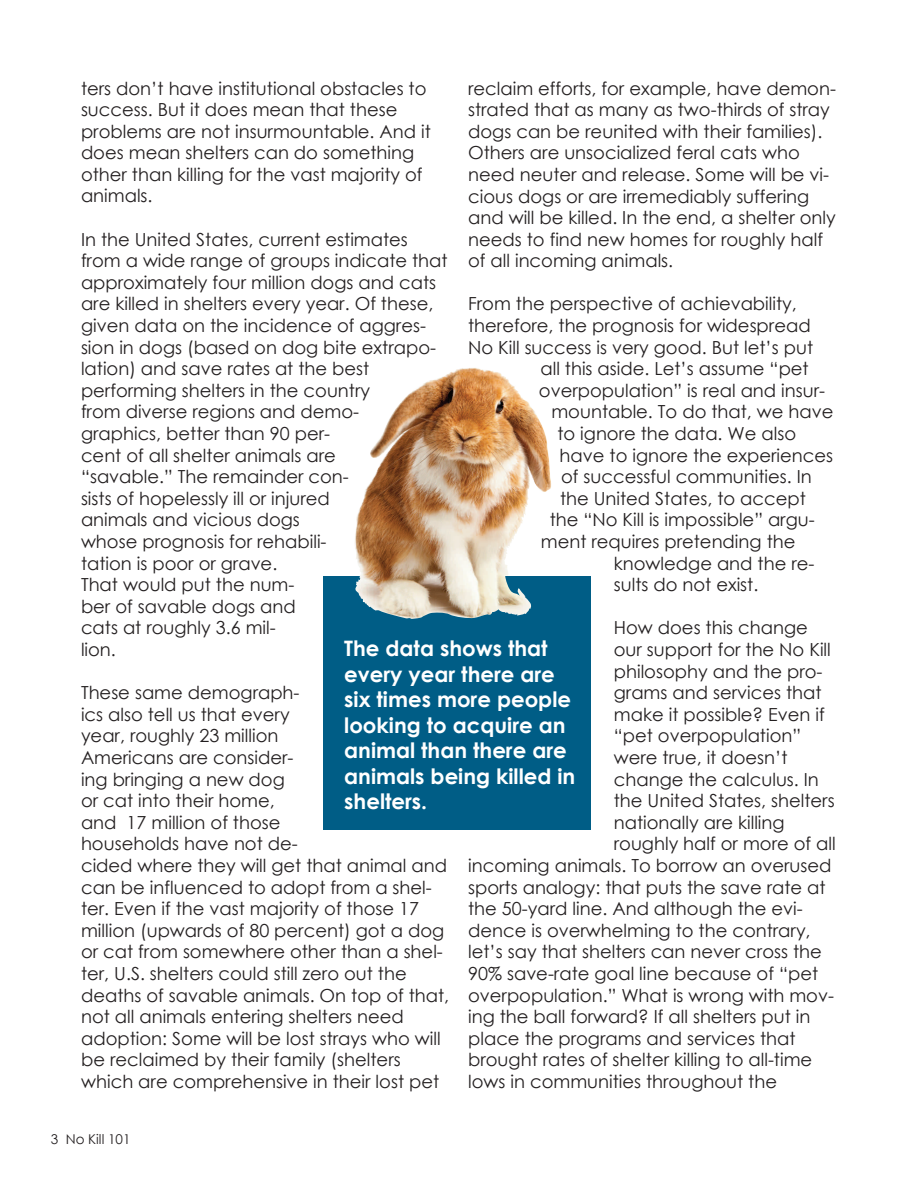
<style>
.page{position:relative;width:918px;height:1188px;background:#fff}
.page>*{position:absolute;margin:0;border:0;box-sizing:border-box;transform-origin:0 0}
.t1{font:700 21.3px/25.5px "Century Gothic";color:#fff}
.t2{font:18px/21.6px "Century Gothic";color:#231f20}
.t3{font:13.5px "Century Gothic";color:#231f20}
</style>
<div class="page">
<div style="left:323px;top:577px;width:268px;height:253px;background:#005d86"></div>
<img style="left:354px;top:368px;width:198px;height:251px">
<p class="t2" style="left:81px;top:77px;width:351px">ters don’t have institutional obstacles to success. But it does mean that these problems are not insurmountable. And it does mean shelters can do something other than killing for the vast majority of animals.</p>
<p class="t2" style="left:81px;top:228px;width:368px">In the United States, current estimates from a wide range of groups indicate that approximately four million dogs and cats are killed in shelters every year. Of these, given data on the incidence of aggres&shy;sion in dogs (based on dog bite extrapo&shy;lation) and save rates at the best performing shelters in the country<br>from diverse regions and demo-<br>graphics, better than 90 per-<br>cent of all shelter animals are<br>“savable.” The remainder con-<br>sists of hopelessly ill or injured<br>animals and vicious dogs<br>whose prognosis for rehabili-<br>tation is poor or grave.<br>That would put the num-<br>ber of savable dogs and<br>cats at roughly 3.6 mil-<br>lion.</p>
<p class="t2" style="left:81px;top:681px;width:370px">These same demograph-<br>ics also tell us that every<br>year, roughly 23 million<br>Americans are consider-<br>ing bringing a new dog<br>or cat into their home,<br>and 17 million of those<br>households have not de-<br>cided where they will get that animal and can be influenced to adopt from a shel&shy;ter. Even if the vast majority of those 17 million (upwards of 80 percent) got a dog or cat from somewhere other than a shel&shy;ter, U.S. shelters could still zero out the deaths of savable animals. On top of that, not all animals entering shelters need adoption: Some will be lost strays who will be reclaimed by their family (shelters which are comprehensive in their lost pet</p>
<p class="t2" style="left:468px;top:77px;width:369px">reclaim efforts, for example, have demon&shy;strated that as many as two-thirds of stray dogs can be reunited with their families).<br>Others are unsocialized feral cats who need neuter and release. Some will be vi&shy;cious dogs or are irremediably suffering and will be killed. In the end, a shelter only needs to find new homes for roughly half of all incoming animals.</p>
<p class="t2" style="left:468px;top:293px;width:330px">From the perspective of achievability,</p>
<p class="t2" style="left:468px;top:314px;width:344px">therefore, the prognosis for widespread</p>
<p class="t2" style="left:468px;top:336px;width:347px">No Kill success is very good. But let’s put</p>
<p class="t2" style="left:540px;top:357px;width:270px">all this aside. Let’s assume “pet</p>
<p class="t2" style="left:539px;top:379px;width:288px">overpopulation” is real and insur-</p>
<p class="t2" style="left:551px;top:401px;width:284px">mountable. To do that, we have</p>
<p class="t2" style="left:557px;top:422px;width:240px">to ignore the data. We also</p>
<p class="t2" style="left:560px;top:444px;width:275px">have to ignore the experiences</p>
<p class="t2" style="left:561px;top:465px;width:252px">of successful communities. In</p>
<p class="t2" style="left:560px;top:487px;width:247px">the United States, to accept</p>
<p class="t2" style="left:550px;top:509px;width:267px">the “No Kill is impossible” argu-</p>
<p class="t2" style="left:541px;top:530px;width:256px">ment requires pretending the</p>
<p class="t2" style="left:614px;top:552px;width:202px">knowledge and the re-</p>
<p class="t2" style="left:614px;top:573px;width:146px">sults do not exist.</p>
<p class="t2" style="left:614px;top:617px;width:196px">How does this change</p>
<p class="t2" style="left:614px;top:638px;width:219px">our support for the No Kill</p>
<p class="t2" style="left:614px;top:660px;width:210px">philosophy and the pro-</p>
<p class="t2" style="left:614px;top:681px;width:209px">grams and services that</p>
<p class="t2" style="left:614px;top:703px;width:212px">make it possible? Even if</p>
<p class="t2" style="left:614px;top:725px;width:189px">“pet overpopulation”</p>
<p class="t2" style="left:614px;top:746px;width:175px">were true, it doesn’t</p>
<p class="t2" style="left:614px;top:768px;width:207px">change the calculus. In</p>
<p class="t2" style="left:614px;top:789px;width:222px">the United States, shelters</p>
<p class="t2" style="left:614px;top:811px;width:172px">nationally are killing</p>
<p class="t2" style="left:614px;top:833px;width:223px">roughly half or more of all</p>
<p class="t2" style="left:468px;top:854px;width:365px">incoming animals. To borrow an overused</p>
<p class="t2" style="left:468px;top:876px;width:359px">sports analogy: that puts the save rate at</p>
<p class="t2" style="left:468px;top:897px;width:336px">the 50-yard line. And although the evi-</p>
<p class="t2" style="left:468px;top:919px;width:344px">dence is overwhelming to the contrary,</p>
<p class="t2" style="left:468px;top:941px;width:355px">let’s say that shelters can never cross the</p>
<p class="t2" style="left:468px;top:962px;width:352px">90% save-rate goal line because of “pet</p>
<p class="t2" style="left:468px;top:984px;width:367px">overpopulation.” What is wrong with mov-</p>
<p class="t2" style="left:468px;top:1005px;width:344px">ing the ball forward? If all shelters put in</p>
<p class="t2" style="left:468px;top:1027px;width:329px">place the programs and services that</p>
<p class="t2" style="left:468px;top:1049px;width:346px">brought rates of shelter killing to all-time</p>
<p class="t2" style="left:468px;top:1070px;width:310px">lows in communities throughout the</p>
<p class="t1" style="left:344px;top:635px;width:233px">The data shows that every year there are six times more people looking to acquire an animal than there are animals being killed in shelters.</p>
<p class="t3" style="left:51px;top:1131px;width:81px">3 No Kill 101</p>
</div>
